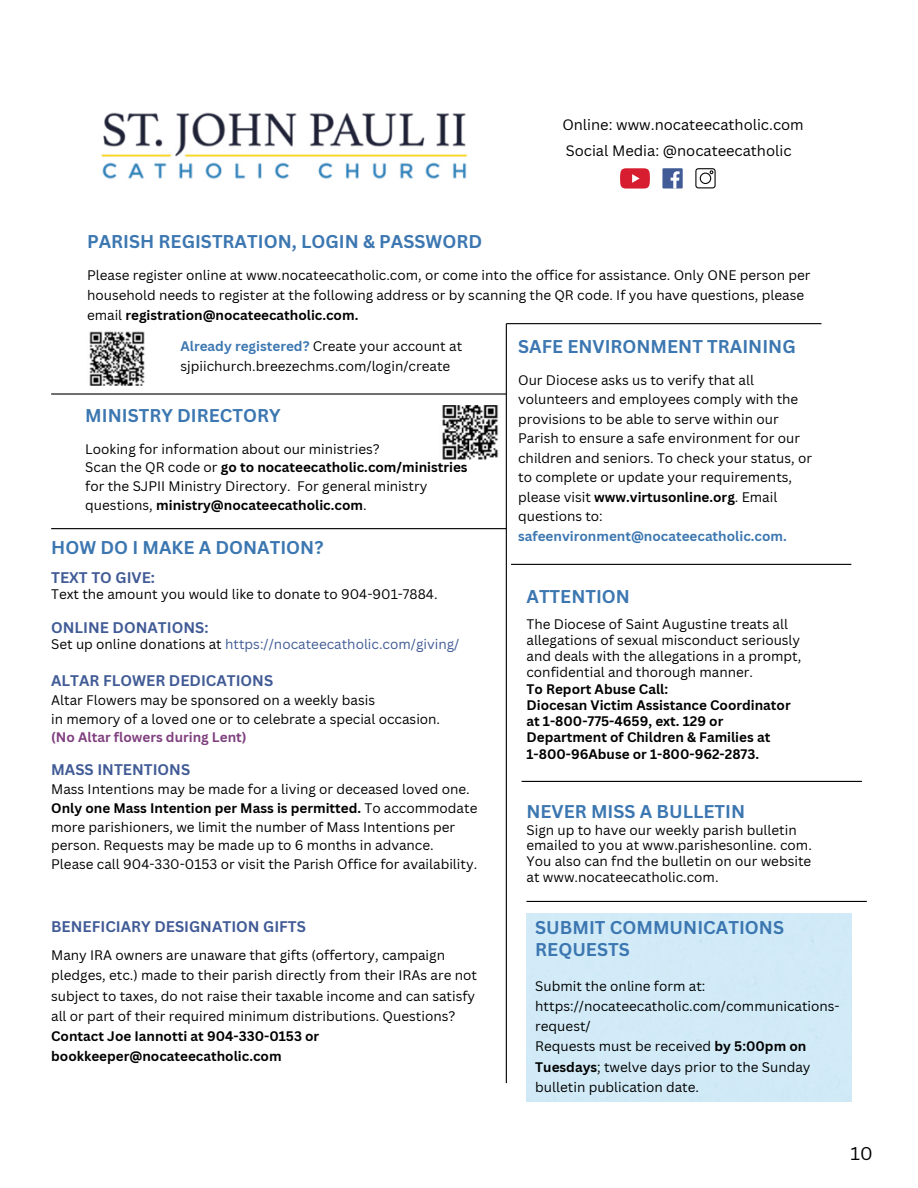
<style>
.page{position:relative;width:918px;height:1188px;background:#fff}
.page>*{position:absolute;margin:0;border:0;box-sizing:border-box;transform-origin:0 0}
.t1{font:700 18px/21.3px "Canva Sans";color:#3c77b1}
.t2{font:18px "Canva Sans";color:#000}
.t3{font:700 15px "Canva Sans";color:#415b96}
.t4{font:14.7px "Canva Sans";color:#000}
.t5{font:13.5px/20.2px "Canva Sans";color:#000}
.t6{font:700 13.5px "Canva Sans";color:#000}
.t7{font:13.5px "Canva Sans";color:#415b96}
.t8{font:700 13.5px "Canva Sans";color:#3c77b1}
.t9{font:700 13.5px "Canva Sans";color:#80407f}
.s1{font-weight:700}
.s2{font-weight:700;color:#3c77b1}
.s3{color:#000}
</style>
<div class="page">
<img style="left:442px;top:405px;width:57px;height:54px">
<img style="left:89px;top:332px;width:56px;height:54px">
<hr style="left:506px;top:324px;width:1px;height:759px;background:#000">
<hr style="left:51px;top:528px;width:455px;height:1px;background:#000">
<hr style="left:511px;top:564px;width:340px;height:1px;background:#000">
<hr style="left:522px;top:781px;width:340px;height:1px;background:#000">
<hr style="left:526px;top:901px;width:341px;height:1px;background:#000">
<hr style="left:51px;top:393px;width:455px;height:2px;background:#000">
<img style="left:101px;top:112px;width:367px;height:67px">
<div style="left:662px;top:168px;width:21px;height:21px;background:#415b96"></div>
<svg style="left:671px;top:171px;width:9px;height:18px"></svg>
<svg style="left:695px;top:168px;width:21px;height:20px"></svg>
<svg style="left:620px;top:168px;width:30px;height:21px"></svg>
<hr style="left:506px;top:323px;width:315px;height:1px;background:#000">
<p class="t4" style="left:562px;top:114px;width:243px">Online: www.nocateecatholic.com</p>
<p class="t4" style="left:566px;top:140px;width:227px">Social Media: @nocateecatholic</p>
<h3 class="t1" style="left:87px;top:230px;width:397px">PARISH REGISTRATION, LOGIN &amp; PASSWORD</h3>
<p class="t5" style="left:87px;top:265px;width:725px">Please register online at www.nocateecatholic.com, or come into the office for assistance. Only ONE person per household needs to register at the following address or by scanning the QR code. If you have questions, please email <span class="s1">registration@nocateecatholic.com.</span></p>
<p class="t5" style="left:180px;top:336px;width:283px"><span class="s2">Already registered?</span> Create your account at sjpiichurch.breezechms.com/login/create</p>
<h1 class="t1" style="left:518px;top:335px;width:279px">SAFE ENVIRONMENT TRAINING</h1>
<p class="t5" style="left:518px;top:370px;width:295px;line-height:19.5px">Our Diocese asks us to verify that all volunteers and employees comply with the provisions to be able to serve within our Parish to ensure a safe environment for our children and seniors. To check your status, or to complete or update your requirements, please visit <span class="s1">www.virtusonline.org</span>. Email questions to:</p>
<p class="t8" style="left:518px;top:526px;width:270px">safeenvironment@nocateecatholic.com.</p>
<p class="t1" style="left:85px;top:405px;width:197px">MINISTRY DIRECTORY</p>
<h3 class="t5" style="left:85px;top:439px;width:384px;line-height:18.8px">Looking for information about our ministries?<br>Scan the QR code or <span class="s1">go to nocateecatholic.com/ministries </span>for the SJPII Ministry Directory. For general ministry questions, <span class="s1">ministry@nocateecatholic.com</span>.</h3>
<h1 class="t1" style="left:51px;top:537px;width:274px">HOW DO I MAKE A DONATION?</h1>
<p class="t3" style="left:51px;top:567px;width:105px">TEXT TO GIVE:</p>
<p class="t5" style="left:51px;top:584px;width:388px">Text the amount you would like to donate to 904-901-7884.</p>
<p class="t3" style="left:51px;top:617px;width:159px">ONLINE DONATIONS:</p>
<p class="t7" style="left:51px;top:634px;width:410px"><span class="s3">Set up online donations at</span> https://nocateecatholic.com/giving/</p>
<p class="t3" style="left:51px;top:670px;width:224px">ALTAR FLOWER DEDICATIONS</p>
<p class="t5" style="left:51px;top:690px;width:325px">Altar Flowers may be sponsored on a weekly basis</p>
<p class="t5" style="left:51px;top:708px;width:391px">in memory of a loved one or to celebrate a special occasion.</p>
<p class="t9" style="left:51px;top:728px;width:197px">(No Altar flowers during Lent)</p>
<p class="t3" style="left:51px;top:759px;width:141px">MASS INTENTIONS</p>
<p class="t5" style="left:51px;top:780px;width:428px;line-height:18.8px">Mass Intentions may be made for a living or deceased loved one.<br><span class="s1">Only one Mass Intention per Mass is permitted.</span> To accommodate more parishioners, we limit the number of Mass Intentions per person. Requests may be made up to 6 months in advance.</p>
<p class="t5" style="left:51px;top:854px;width:428px">Please call 904-330-0153 or visit the Parish Office for availability.</p>
<p class="t1" style="left:526px;top:585px;width:105px">ATTENTION</p>
<h3 class="t5" style="left:526px;top:615px;width:276px;line-height:16.2px">The Diocese of Saint Augustine treats all allegations of sexual misconduct seriously and deals with the allegations in a prompt, confidential and thorough manner.</h3>
<p class="t6" style="left:526px;top:679px;width:143px">To Report Abuse Call:</p>
<h1 class="t6" style="left:526px;top:696px;width:266px">Diocesan Victim Assistance Coordinator</h1>
<h3 class="t6" style="left:526px;top:712px;width:198px">at 1-800-775-4659, ext. 129 or</h3>
<p class="t6" style="left:526px;top:728px;width:245px">Department of Children &amp; Families at</p>
<p class="t6" style="left:526px;top:744px;width:234px">1-800-96Abuse or 1-800-962-2873.</p>
<p class="t1" style="left:526px;top:800px;width:220px">NEVER MISS A BULLETIN</p>
<p class="t5" style="left:526px;top:822px;width:287px;line-height:15.8px">Sign up to have our weekly parish bulletin emailed to you at www.parishesonline. com.<br>You also can fnd the bulletin on our website at www.nocateecatholic.com.</p>
<p class="t3" style="left:51px;top:916px;width:256px">BENEFICIARY DESIGNATION GIFTS</p>
<h1 class="t5" style="left:51px;top:945px;width:427px">Many IRA owners are unaware that gifts (offertory, campaign pledges, etc.) made to their parish directly from their IRAs are not subject to taxes, do not raise their taxable income and can satisfy all or part of their required minimum distributions. Questions?<br><span class="s1">Contact Joe Iannotti at 904-330-0153 or bookkeeper@nocateecatholic.com</span></h1>
<h1 class="t1" style="left:535px;top:917px;width:250px">SUBMIT COMMUNICATIONS<br>REQUESTS</h1>
<p class="t5" style="left:535px;top:975px;width:306px">Submit the online form at: https://nocateecatholic.com/communications&shy;request/<br>Requests must be received <span class="s1">by 5:00pm on<br>Tuesdays</span>; twelve days prior to the Sunday bulletin publication date.</p>
<p class="t2" style="left:850px;top:1141px;width:24px">10</p>
</div>
